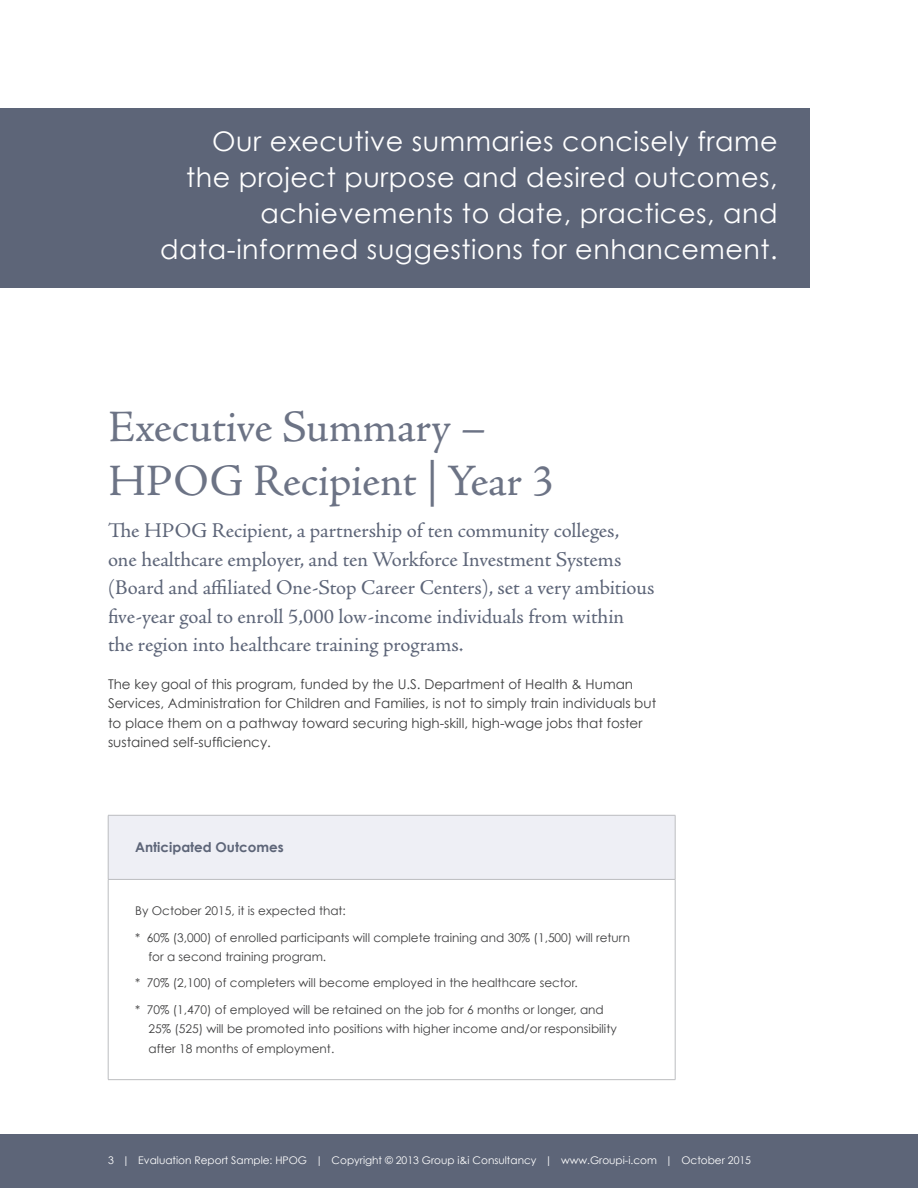
<style>
.page{position:relative;width:918px;height:1188px;background:#fff}
.page>*{position:absolute;margin:0;border:0;box-sizing:border-box;transform-origin:0 0}
.Main_Header{font:45px/54px "Adobe Jenson Pro";color:#6c7385}
.New_Big_Intro{font:27px/36px "Century Gothic";letter-spacing:.02em;color:#fff;text-align:right}
.Intro_Copy{font:21px/28.5px "Adobe Jenson Pro";letter-spacing:-.005em;color:#5d6578}
.Intro_Copy-2{font:13.5px/19.5px "Century Gothic";color:#3e3e3f}
.Blue_Table_Header{font:700 13.5px "Century Gothic";color:#5d6578}
.Table_Copy{font:12px/19.5px "Century Gothic";color:#3e3e3f}
.t1{font:10.5px "Century Gothic";color:#fff}
</style>
<div class="page">
<div style="left:0;top:1134px;width:918px;height:54px;background:#5d6578"></div>
<div style="left:0;top:108px;width:810px;height:179px;background:#5d6578"></div>
<div style="left:108px;top:815px;width:567px;height:64px;background:#eeeff5"></div>
<hr style="left:108px;top:815px;width:567px;height:1px;background:#bcbdc0">
<hr style="left:108px;top:815px;width:1px;height:64px;background:#bcbdc0">
<hr style="left:675px;top:815px;width:1px;height:64px;background:#bcbdc0">
<hr style="left:108px;top:879px;width:567px;height:1px;background:#bcbdc0">
<hr style="left:108px;top:880px;width:1px;height:199px;background:#bcbdc0">
<hr style="left:675px;top:880px;width:1px;height:199px;background:#bcbdc0">
<hr style="left:108px;top:1079px;width:567px;height:1px;background:#bcbdc0">
<p class="New_Big_Intro" style="left:212px;top:123px;width:567px">Our executive summaries concisely frame</p>
<p class="New_Big_Intro" style="left:186px;top:159px;width:593px">the project purpose and desired outcomes, achievements to date, practices, and</p>
<p class="New_Big_Intro" style="left:160px;top:231px;width:619px">data-informed suggestions for enhancement.</p>
<p class="Main_Header" style="left:108px;top:401px;width:448px">Executive Summary –<br>HPOG Recipient | Year 3</p>
<p class="Intro_Copy" style="left:108px;top:517px;width:548px">The HPOG Recipient, a partnership of ten community colleges,<br>one healthcare employer, and ten Workforce Investment Systems (Board and affiliated One-Stop Career Centers), set a very ambitious five-year goal to enroll 5,000 low-income individuals from within the region into healthcare training programs.</p>
<p class="Intro_Copy-2" style="left:108px;top:674px;width:550px">The key goal of this program, funded by the U.S. Department of Health &amp; Human Services, Administration for Children and Families, is not to simply train individuals but to place them on a pathway toward securing high-skill, high-wage jobs that foster sustained self-sufficiency.</p>
<p class="Blue_Table_Header" style="left:135px;top:839px;width:150px">Anticipated Outcomes</p>
<p class="Table_Copy" style="left:135px;top:901px;width:212px">By October 2015, it is expected that:</p>
<p class="Table_Copy" style="left:148px;top:927px;width:483px;text-indent:-13px">* 60% (3,000) of enrolled participants will complete training and 30% (1,500) will return for a second training program.</p>
<p class="Table_Copy" style="left:135px;top:973px;width:444px">* 70% (2,100) of completers will become employed in the healthcare sector.</p>
<p class="Table_Copy" style="left:148px;top:999px;width:470px;text-indent:-13px">* 70% (1,470) of employed will be retained on the job for 6 months or longer, and<br>25% (525) will be promoted into positions with higher income and/or responsibility after 18 months of employment.</p>
<p class="t1" style="left:108px;top:1154px;width:645px">3 | Evaluation Report Sample: HPOG | Copyright © 2013 Group i&amp;i Consultancy | www.Groupi-i.com | October 2015</p>
</div>
